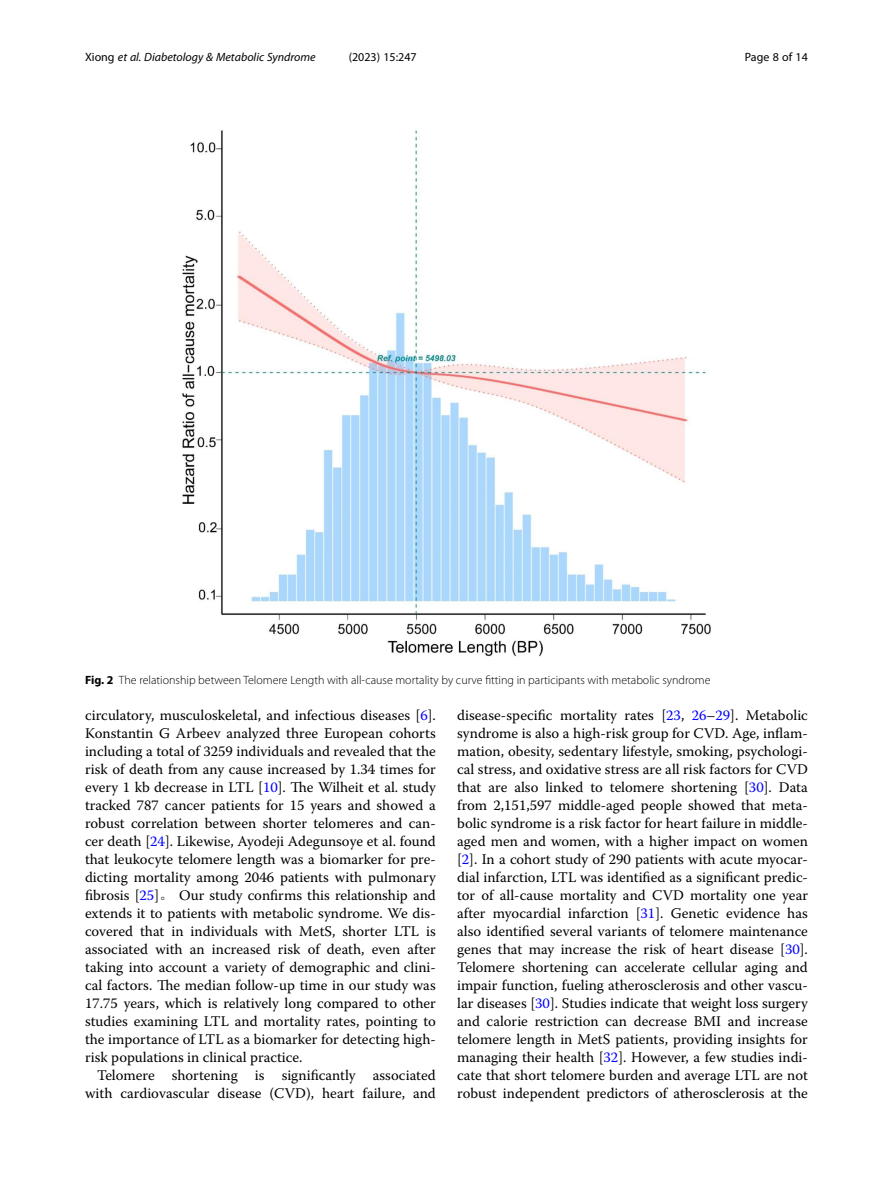
<style>
.page{position:relative;width:893px;height:1191px;background:#fff}
.page>*{position:absolute;margin:0;border:0;box-sizing:border-box;transform-origin:0 0}
.Body_Text_Indent{font:14.7px/18px "Warnock Pro";color:#000;text-align:justify}
.Figure_Caption{font:300 12px "Myriad Pro";color:#000}
.t1{font:italic 12px "Myriad Pro";color:#000}
.t2{font:12px "Myriad Pro";color:#000}
.s1{font-style:normal}
.s2{font-weight:700}
.s3{color:#00f}
.s4{font-family:"Sim Sun"}
</style>
<div class="page">
<img style="left:182px;top:130px;width:529px;height:527px">
<p class="t1" style="left:85px;top:50px;width:232px"><span class="s1">Xiong</span> et al. Diabetology &amp; Metabolic Syndrome</p>
<p class="t2" style="left:349px;top:50px;width:70px">(2023) 15:247</p>
<p class="t2" style="left:745px;top:50px;width:65px">Page 8 of 14</p>
<p class="Figure_Caption" style="left:85px;top:673px;width:627px"><span class="s2">Fig. 2</span> The relationship between Telomere Length with all-cause mortality by curve fitting in participants with metabolic syndrome</p>
<p class="Body_Text_Indent" style="left:85px;top:706px;width:352px">circulatory, musculoskeletal, and infectious diseases [<span class="s3">6</span>].<br>Konstantin G Arbeev analyzed three European cohorts including a total of 3259 individuals and revealed that the risk of death from any cause increased by 1.34 times for every 1 kb decrease in LTL [<span class="s3">10</span>]. The Wilheit et al. study tracked 787 cancer patients for 15 years and showed a robust correlation between shorter telomeres and can&shy;cer death [<span class="s3">24</span>]. Likewise, Ayodeji Adegunsoye et al. found that leukocyte telomere length was a biomarker for pre&shy;dicting mortality among 2046 patients with pulmonary fibrosis [<span class="s3">25</span>]<span class="s4">。</span> Our study confirms this relationship and extends it to patients with metabolic syndrome. We dis&shy;covered that in individuals with MetS, shorter LTL is associated with an increased risk of death, even after taking into account a variety of demographic and clini&shy;cal factors. The median follow-up time in our study was 17.75 years, which is relatively long compared to other studies examining LTL and mortality rates, pointing to the importance of LTL as a biomarker for detecting high&shy;risk populations in clinical practice.</p>
<p class="Body_Text_Indent" style="left:85px;top:1066px;width:352px;text-align:right">Telomere shortening is significantly associated with cardiovascular disease (CVD), heart failure, and</p>
<p class="Body_Text_Indent" style="left:457px;top:706px;width:352px">disease-specific mortality rates [<span class="s3">23</span>, <span class="s3">26</span>–<span class="s3">29</span>]. Metabolic syndrome is also a high-risk group for CVD. Age, inflam&shy;mation, obesity, sedentary lifestyle, smoking, psychologi&shy;cal stress, and oxidative stress are all risk factors for CVD that are also linked to telomere shortening [<span class="s3">30</span>]. Data from 2,151,597 middle-aged people showed that meta&shy;bolic syndrome is a risk factor for heart failure in middle&shy;aged men and women, with a higher impact on women [<span class="s3">2</span>]. In a cohort study of 290 patients with acute myocar&shy;dial infarction, LTL was identified as a significant predic&shy;tor of all-cause mortality and CVD mortality one year after myocardial infarction [<span class="s3">31</span>]. Genetic evidence has also identified several variants of telomere maintenance genes that may increase the risk of heart disease [<span class="s3">30</span>].<br>Telomere shortening can accelerate cellular aging and impair function, fueling atherosclerosis and other vascu&shy;lar diseases [<span class="s3">30</span>]. Studies indicate that weight loss surgery and calorie restriction can decrease BMI and increase telomere length in MetS patients, providing insights for managing their health [<span class="s3">32</span>]. However, a few studies indi&shy;cate that short telomere burden and average LTL are not robust independent predictors of atherosclerosis at the</p>
</div>
